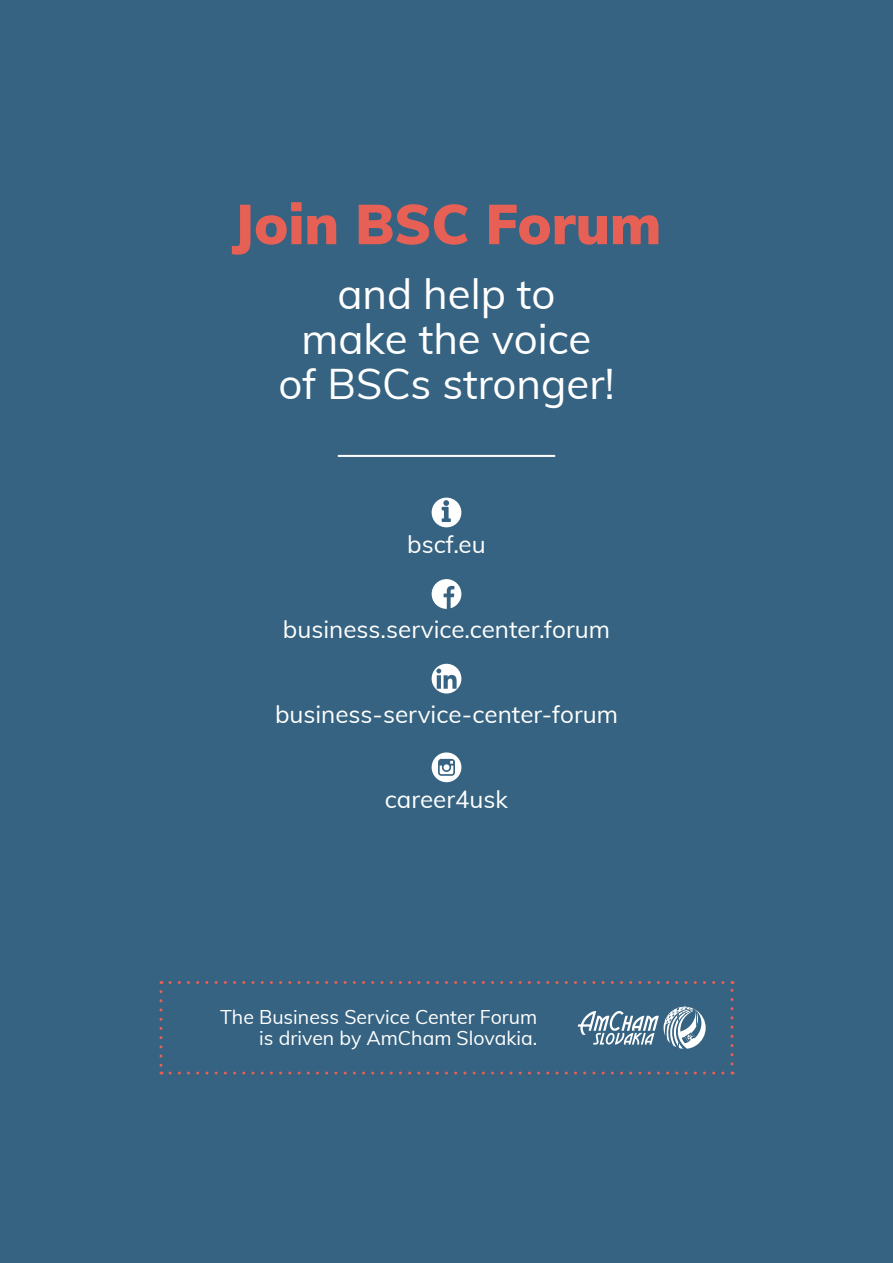
<style>
.page{position:relative;width:893px;height:1263px;background:#366381}
.page>*{position:absolute;margin:0;border:0;box-sizing:border-box;transform-origin:0 0}
.t1{font:900 55.5px "Muli";color:#e66056}
.t2{font:42px/45px "Muli";color:#fff;text-align:center}
.t3{font:24.15px "Muli";color:#fff}
.t4{font:19.5px/21px "Muli";color:#fff;text-align:right}
</style>
<div class="page">
<svg style="left:159px;top:991px;width:3px;height:83px"></svg>
<svg style="left:170px;top:1071px;width:563px;height:3px"></svg>
<svg style="left:730px;top:981px;width:3px;height:83px"></svg>
<svg style="left:161px;top:981px;width:562px;height:3px"></svg>
<svg style="left:578px;top:1007px;width:128px;height:42px"></svg>
<hr style="left:338px;top:455px;width:217px;height:2px;background:#fff">
<svg style="left:431px;top:497px;width:31px;height:31px"></svg>
<svg style="left:432px;top:664px;width:29px;height:29px"></svg>
<svg style="left:432px;top:579px;width:29px;height:30px"></svg>
<svg style="left:432px;top:752px;width:29px;height:30px"></svg>
<h1 class="t1" style="left:232px;top:183px;width:431px">Join BSC Forum</h1>
<h2 class="t2" style="left:278px;top:269px;width:338px">and help to<br>make the voice of BSCs stronger!</h2>
<p class="t3" style="left:407px;top:527px;width:80px">bscf.eu</p>
<p class="t3" style="left:283px;top:612px;width:329px">business.service.center.forum</p>
<p class="t3" style="left:275px;top:697px;width:345px">business-service-center-forum</p>
<p class="t3" style="left:385px;top:781px;width:125px">career4usk</p>
<p class="t4" style="left:220px;top:1006px;width:319px">The Business Service Center Forum is driven by AmCham Slovakia.</p>
</div>
